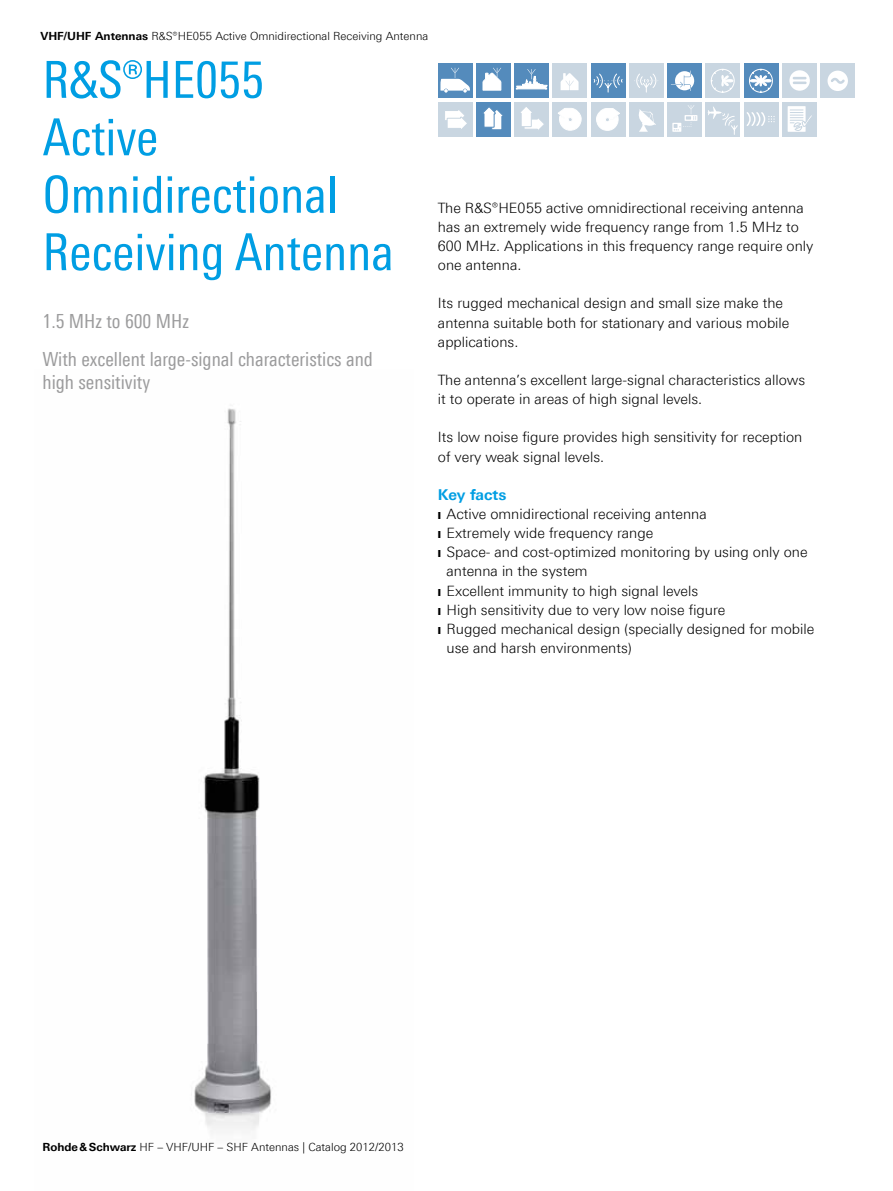
<style>
.page{position:relative;width:893px;height:1191px;background:#fff}
.page>*{position:absolute;margin:0;border:0;box-sizing:border-box;transform-origin:0 0}
.t1{font:51px/57.4px "Linotype Univers 420 Cn";color:#009ee3}
.t2{font:19.5px/38.2px "Linotype Univers 420 Cn";color:#9c9c9d}
.t3{font:700 15px "Linotype Univers 630";letter-spacing:-.005em;color:#009ee3}
.t4{font:300 14.25px/19.2px "Linotype Univers 330";color:#000}
.t5{font:300 11.25px "Linotype Univers 330";color:#000}
.t6{font:700 11.25px "Linotype Univers 630";color:#000}
.s1{font-family:"Linotype Univers 630";font-weight:700}
</style>
<div class="page">
<img style="left:194px;top:408px;width:78px;height:724px">
<div style="left:476px;top:64px;width:34px;height:34px;background:#548bbc"></div>
<svg style="left:483px;top:68px;width:18px;height:23px"></svg>
<div style="left:591px;top:64px;width:34px;height:34px;background:#548bbc"></div>
<svg style="left:593px;top:73px;width:30px;height:20px"></svg>
<div style="left:744px;top:64px;width:34px;height:34px;background:#548bbc"></div>
<svg style="left:749px;top:69px;width:24px;height:24px"></svg>
<div style="left:438px;top:64px;width:34px;height:34px;background:#548bbc"></div>
<svg style="left:440px;top:68px;width:30px;height:25px"></svg>
<div style="left:514px;top:64px;width:35px;height:34px;background:#548bbc"></div>
<svg style="left:516px;top:69px;width:32px;height:21px"></svg>
<div style="left:476px;top:102px;width:34px;height:34px;background:#548bbc"></div>
<svg style="left:483px;top:107px;width:20px;height:23px"></svg>
<div style="left:668px;top:64px;width:34px;height:34px;background:#548bbc"></div>
<svg style="left:671px;top:70px;width:23px;height:21px"></svg>
<div style="left:782px;top:102px;width:34px;height:34px;background:linear-gradient(to right,#c9d6e1,#c9d6e1)"></div>
<div style="left:788px;top:106px;width:18px;height:26px;background:#fff"></div>
<svg style="left:790px;top:109px;width:24px;height:22px"></svg>
<div style="left:744px;top:102px;width:34px;height:34px;background:#c9d6e1"></div>
<svg style="left:746px;top:112px;width:29px;height:14px"></svg>
<div style="left:706px;top:102px;width:34px;height:34px;background:#c9d6e1"></div>
<svg style="left:707px;top:106px;width:31px;height:29px"></svg>
<div style="left:668px;top:102px;width:34px;height:34px;background:#c9d6e1"></div>
<svg style="left:672px;top:105px;width:25px;height:27px"></svg>
<div style="left:629px;top:102px;width:34px;height:34px;background:#c9d6e1"></div>
<svg style="left:638px;top:109px;width:18px;height:23px"></svg>
<div style="left:591px;top:102px;width:34px;height:34px;background:#c9d6e1"></div>
<svg style="left:596px;top:108px;width:24px;height:23px"></svg>
<div style="left:553px;top:102px;width:34px;height:34px;background:#c9d6e1"></div>
<svg style="left:558px;top:108px;width:24px;height:23px"></svg>
<div style="left:514px;top:102px;width:35px;height:34px;background:#c9d6e1"></div>
<svg style="left:521px;top:107px;width:23px;height:23px"></svg>
<div style="left:438px;top:102px;width:34px;height:34px;background:#c9d6e1"></div>
<svg style="left:445px;top:110px;width:22px;height:19px"></svg>
<div style="left:821px;top:64px;width:34px;height:34px;background:#c9d6e1"></div>
<svg style="left:827px;top:71px;width:21px;height:20px"></svg>
<div style="left:782px;top:64px;width:34px;height:34px;background:#c9d6e1"></div>
<svg style="left:789px;top:70px;width:21px;height:21px"></svg>
<div style="left:706px;top:64px;width:34px;height:34px;background:#c9d6e1"></div>
<svg style="left:711px;top:69px;width:24px;height:24px"></svg>
<div style="left:629px;top:64px;width:34px;height:34px;background:#c9d6e1"></div>
<svg style="left:634px;top:73px;width:24px;height:20px"></svg>
<div style="left:553px;top:64px;width:34px;height:34px;background:#c9d6e1"></div>
<svg style="left:561px;top:73px;width:18px;height:18px"></svg>
<p class="t5" style="left:40px;top:30px;width:389px"><span class="s1">VHF/UHF Antennas</span> R&amp;S®HE055 Active Omnidirectional Receiving Antenna</p>
<h1 class="t1" style="left:43px;top:51px;width:353px">R&amp;S®HE055<br>Active<br>Omnidirectional<br>Receiving Antenna</h1>
<h2 class="t2" style="left:43px;top:301px;width:332px">1.5 MHz to 600 MHz<br>With excellent large-signal characteristics and</h2>
<h2 class="t2" style="left:43px;top:363px;width:109px">high sensitivity</h2>
<p class="t4" style="left:438px;top:198px;width:377px">The R&amp;S®HE055 active omnidirectional receiving antenna has an extremely wide frequency range from 1.5 MHz to 600 MHz. Applications in this frequency range require only one antenna.</p>
<p class="t4" style="left:438px;top:293px;width:353px">Its rugged mechanical design and small size make the antenna suitable both for stationary and various mobile applications.</p>
<p class="t4" style="left:438px;top:370px;width:369px">The antenna’s excellent large-signal characteristics allows it to operate in areas of high signal levels.</p>
<p class="t4" style="left:438px;top:427px;width:366px">Its low noise figure provides high sensitivity for reception of very weak signal levels.</p>
<p class="t3" style="left:438px;top:485px;width:70px">Key facts</p>
<p class="t4" style="left:438px;top:504px;width:270px">❙ Active omnidirectional receiving antenna</p>
<p class="t4" style="left:438px;top:523px;width:217px">❙ Extremely wide frequency range</p>
<p class="t4" style="left:438px;top:542px;width:371px">❙ Space- and cost-optimized monitoring by using only one</p>
<p class="t4" style="left:446px;top:561px;width:143px">antenna in the system</p>
<p class="t4" style="left:438px;top:580px;width:262px">❙ Excellent immunity to high signal levels</p>
<p class="t4" style="left:438px;top:600px;width:289px">❙ High sensitivity due to very low noise figure</p>
<p class="t4" style="left:438px;top:619px;width:378px">❙ Rugged mechanical design (specially designed for mobile</p>
<p class="t4" style="left:446px;top:638px;width:187px">use and harsh environments)</p>
<p class="t6" style="left:43px;top:1139px;width:37px">Rohde</p>
<p class="t5" style="left:120px;top:1140px;width:285px"><span class="s1">arz</span> HF – VHF/UHF – SHF Antennas | Catalog 2012/2013</p>
</div>
